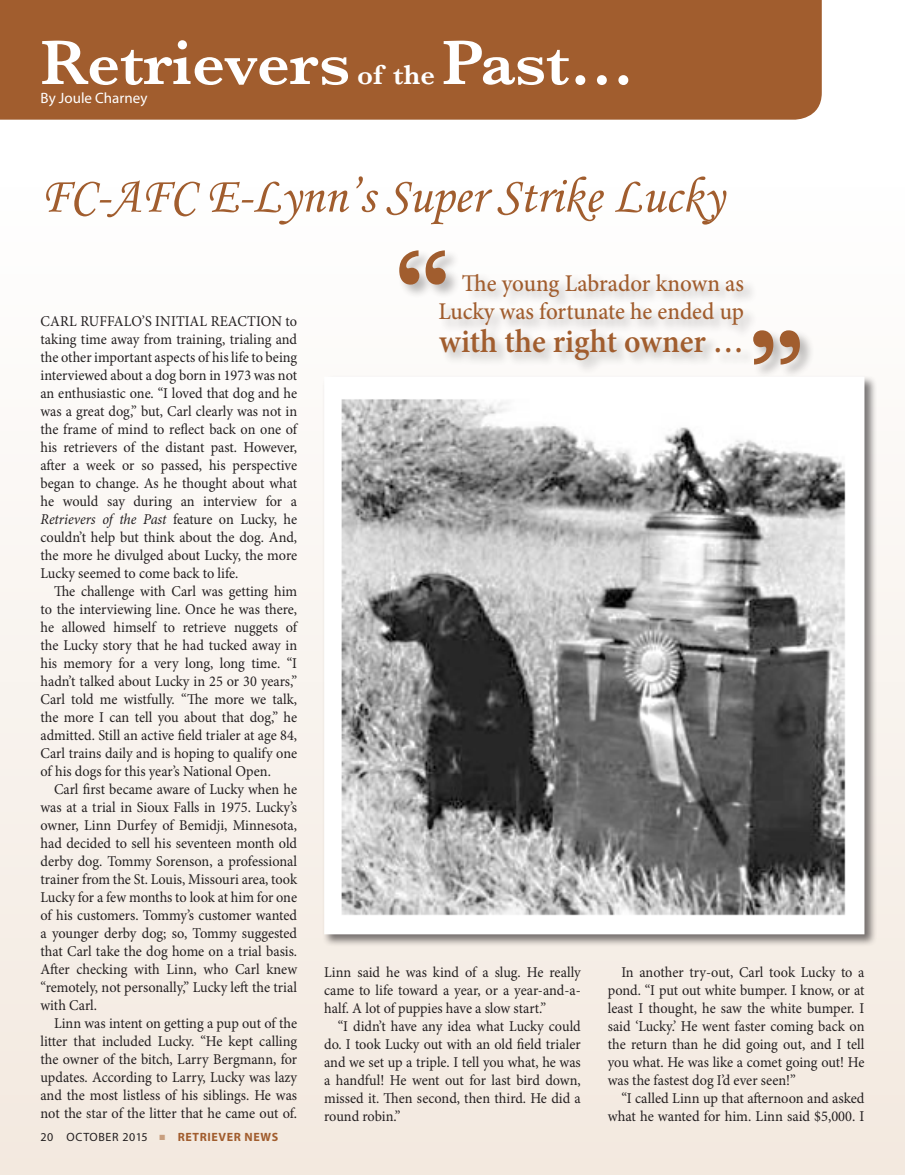
<style>
.page{position:relative;width:905px;height:1175px;background:#fff}
.page>*{position:absolute;margin:0;border:0;box-sizing:border-box;transform-origin:0 0}
.Title_Heading{font:600 64.5px "Baskerville";color:#fff}
.quote_marks{font:51px "Monotype Corsiva";color:#a15d2e}
.quote_text{font:600 33px "Minion Pro";color:#a15d2e;scale:.96 1}
.Title_Heading-2{font:600 28.5px "Baskerville";color:#fff}
.quote_text-2{font:500 24px/28.5px "Minion Pro";letter-spacing:-.005em;color:#a15d2e;text-align:right;scale:.96 1}
.Body_Text{font:15px/18px "Minion Pro";letter-spacing:-.005em;color:#231f20;text-align:justify;scale:.95 1}
.Body_Text-2{font:15px/18px "Minion Pro";letter-spacing:-.005em;color:#231f20;text-align:right;scale:.96 1}
.By{font:15px "Myriad Pro";color:#fff}
.t1{font:12px "Myriad Pro";letter-spacing:.05em;color:#231f20}
.s1{font-style:italic}
.s2{color:#c89f7f}
.s3{font-weight:700;color:#a15d2e}
</style>
<div class="page">
<div style="left:0;top:187px;width:904px;height:987px;background:linear-gradient(to bottom,#fefefe,#f3e9df)"></div>
<div style="left:0;top:0;width:821px;height:120px;background:#a15d2e"></div>
<div style="left:439px;top:272px;width:319px;height:103px;background:#231f20;opacity:.3"></div>
<div style="left:398px;top:249px;width:62px;height:50px;background:#231f20;opacity:.3"></div>
<svg style="left:399px;top:250px;width:46px;height:34px"></svg>
<div style="left:752px;top:329px;width:62px;height:50px;background:#231f20;opacity:.3"></div>
<svg style="left:753px;top:330px;width:46px;height:34px"></svg>
<div style="left:322px;top:375px;width:554px;height:571px;background:#231f20;opacity:.6"></div>
<img style="left:342px;top:395px;width:504px;height:521px">
<p class="Title_Heading" style="left:40px;top:18px;width:311px">Retrievers</p>
<p class="By" style="left:40px;top:89px;width:108px">By Joule Charney</p>
<p class="Title_Heading-2" style="left:357px;top:55px;width:79px">of the</p>
<p class="Title_Heading" style="left:442px;top:18px;width:194px">Past…</p>
<p class="quote_marks" style="left:40px;top:165px;width:684px">FC-AFC E-Lynn’s Super Strike Lucky</p>
<p class="Body_Text" style="left:40px;top:312px;width:272px">CARL RUFFALO’S INITIAL REACTION to taking time away from training, trialing and the other important aspects of his life to being interviewed about a dog born in 1973 was not an enthusiastic one. “I loved that dog and he was a great dog,” but, Carl clearly was not in the frame of mind to reflect back on one of his retrievers of the distant past. However, after a week or so passed, his perspective began to change. As he thought about what he would say during an interview for a <span class="s1">Retrievers of the Past</span> feature on Lucky, he couldn’t help but think about the dog. And, the more he divulged about Lucky, the more Lucky seemed to come back to life.</p>
<p class="Body_Text" style="left:40px;top:582px;width:272px;text-indent:13px">The challenge with Carl was getting him to the interviewing line. Once he was there, he allowed himself to retrieve nuggets of the Lucky story that he had tucked away in his memory for a very long, long time. “I hadn’t talked about Lucky in 25 or 30 years,” Carl told me wistfully. “The more we talk, the more I can tell you about that dog,” he admitted. Still an active field trialer at age 84, Carl trains daily and is hoping to qualify one of his dogs for this year’s National Open.</p>
<p class="Body_Text" style="left:40px;top:780px;width:272px;text-indent:13px">Carl first became aware of Lucky when he was at a trial in Sioux Falls in 1975. Lucky’s owner, Linn Durfey of Bemidji, Minnesota, had decided to sell his seventeen month old derby dog. Tommy Sorenson, a professional trainer from the St. Louis, Missouri area, took Lucky for a few months to look at him for one of his customers. Tommy’s customer wanted a younger derby dog; so, Tommy suggested that Carl take the dog home on a trial basis.<br>After checking with Linn, who Carl knew “remotely, not personally,” Lucky left the trial with Carl.</p>
<p class="Body_Text" style="left:40px;top:1014px;width:272px;text-indent:13px">Linn was intent on getting a pup out of the litter that included Lucky. “He kept calling the owner of the bitch, Larry Bergmann, for updates. According to Larry, Lucky was lazy and the most listless of his siblings. He was not the star of the litter that he came out of.</p>
<p class="t1" style="left:40px;top:1129px;width:239px">20 OCTOBER 2015 <span class="s2">■</span> <span class="s3">RETRIEVER NEWS</span></p>
<p class="quote_text-2" style="left:438px;top:269px;width:320px">The young Labrador known as<br>Lucky was fortunate he ended up</p>
<p class="quote_text" style="left:439px;top:319px;width:319px">with the right owner …</p>
<p class="Body_Text" style="left:324px;top:962px;width:272px">Linn said he was kind of a slug. He really came to life toward a year, or a year-and-a&shy;half. A lot of puppies have a slow start.”</p>
<p class="Body_Text" style="left:324px;top:1016px;width:272px;text-indent:13px">“I didn’t have any idea what Lucky could do. I took Lucky out with an old field trialer and we set up a triple. I tell you what, he was a handful! He went out for last bird down, missed it. Then second, then third. He did a round robin.”</p>
<p class="Body_Text" style="left:608px;top:962px;width:272px;text-indent:13px">In another try-out, Carl took Lucky to a pond. “I put out white bumper. I know, or at least I thought, he saw the white bumper. I said ‘Lucky.’ He went faster coming back on the return than he did going out, and I tell you what. He was like a comet going out! He was the fastest dog I’d ever seen!”</p>
<p class="Body_Text-2" style="left:608px;top:1088px;width:269px">“I called Linn up that afternoon and asked what he wanted for him. Linn said $5,000. I</p>
</div>
